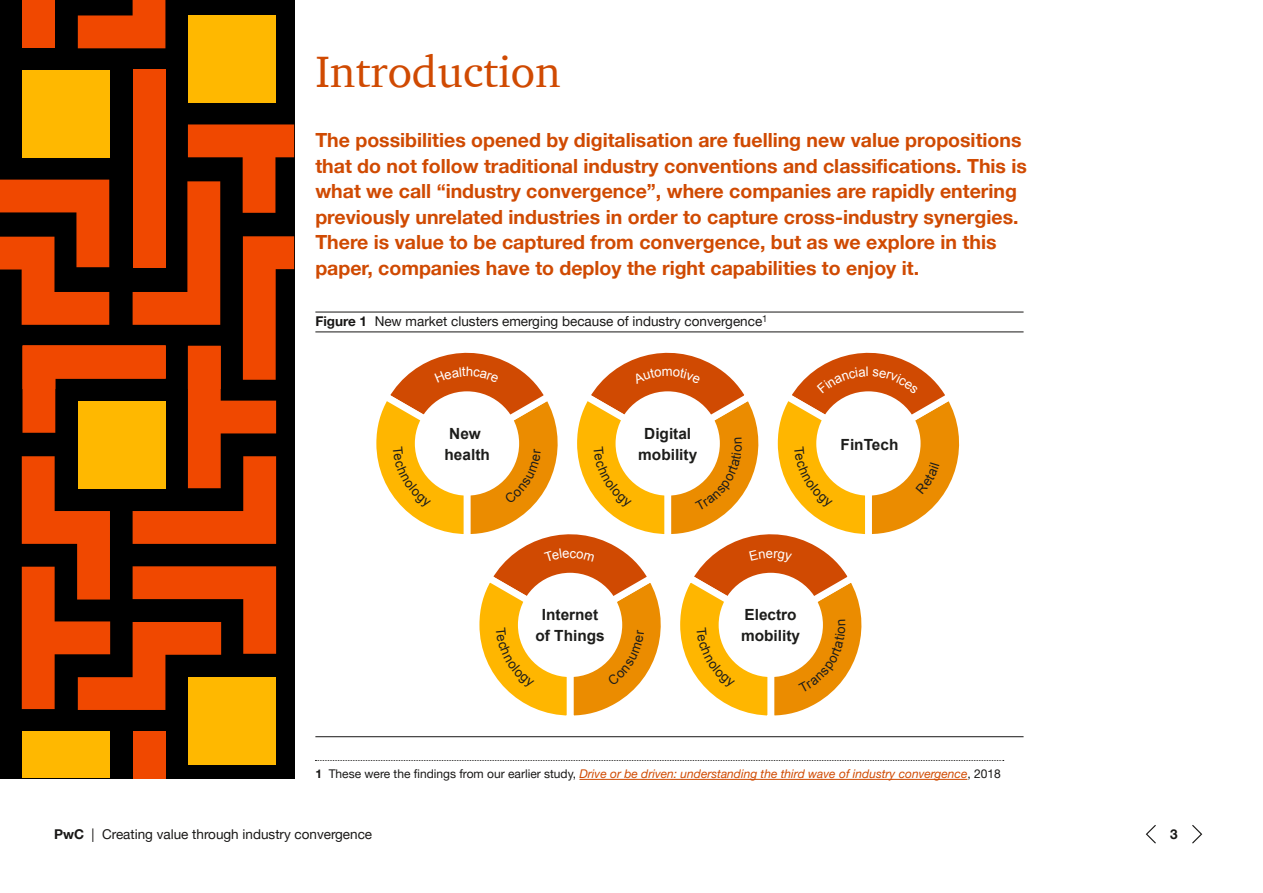
<style>
.page{position:relative;width:1263px;height:893px;background:#fff}
.page>*{position:absolute;margin:0;border:0;box-sizing:border-box;transform-origin:0 0}
.t1{font:45px "ITC Charter Com";color:#d04a02}
.t2{font:700 19.5px/25.5px "Helvetica Neue LT Pro";color:#d04a02}
.t3{font:700 15.45px/20.7px "Arial";color:#1d1d1b;text-align:center}
.t4{font:13.5px "Helvetica Neue LT Pro";color:#181716}
.t5{font:700 13.5px "Helvetica Neue LT Pro";color:#181716}
.t6{font:italic 12px "Helvetica Neue LT Pro";color:#d04a02}
.s1{font-weight:700}
.s2{font-weight:700;font-style:normal;color:#181716}
.s3{font-style:normal;color:#181716}
</style>
<div class="page">
<svg style="left:1146px;top:825px;width:10px;height:18px"></svg>
<svg style="left:1192px;top:825px;width:10px;height:18px"></svg>
<div style="left:0;top:0;width:294px;height:390px;background:#000"></div>
<div style="left:22px;top:0;width:33px;height:47px;background:#f04800"></div>
<div style="left:22px;top:70px;width:87px;height:87px;background:#ffb800"></div>
<svg style="left:78px;top:0;width:87px;height:48px"></svg>
<div style="left:188px;top:15px;width:87px;height:88px;background:#ffb800"></div>
<div style="left:133px;top:69px;width:33px;height:198px;background:#f04800"></div>
<div style="left:0;top:389px;width:294px;height:389px;background:#000"></div>
<div style="left:22px;top:731px;width:87px;height:47px;background:#ffb800"></div>
<div style="left:188px;top:677px;width:87px;height:87px;background:#ffb800"></div>
<div style="left:133px;top:731px;width:33px;height:47px;background:#f04800"></div>
<svg style="left:0;top:124px;width:294px;height:586px"></svg>
<hr style="left:315px;top:312px;width:708px;height:1px;background:#181716">
<hr style="left:315px;top:332px;width:708px;height:1px;background:#181716">
<hr style="left:315px;top:736px;width:708px;height:1px;background:#181716">
<hr style="left:579px;top:779px;width:388px;height:1px;background:#d04a02">
<svg style="left:315px;top:760px;width:689px;height:1px"></svg>
<svg style="left:376px;top:352px;width:584px;height:364px"></svg>
<p class="t1" style="left:315px;top:44px;width:247px">Introduction</p>
<p class="t2" style="left:315px;top:127px;width:713px">The possibilities opened by digitalisation are fuelling new value propositions that do not follow traditional industry conventions and classifications. This is what we call “industry convergence”, where companies are rapidly entering previously unrelated industries in order to capture cross-industry synergies.<br>There is value to be captured from convergence, but as we explore in this paper, companies have to deploy the right capabilities to enjoy it.</p>
<p class="t4" style="left:315px;top:313px;width:454px"><span class="s1">Figure 1</span> New market clusters emerging because of industry convergence<sup>1</sup></p>
<p class="t3" style="left:445px;top:424px;width:47px">New health</p>
<p class="t3" style="left:638px;top:424px;width:60px">Digital mobility</p>
<p class="t3" style="left:840px;top:435px;width:59px">FinTech</p>
<p class="t3" style="left:535px;top:605px;width:71px">Internet of Things</p>
<p class="t3" style="left:741px;top:605px;width:60px;text-align:left">Electro mobility</p>
<p class="t6" style="left:315px;top:766px;width:687px"><span class="s2">1</span> <span class="s3">These were the findings from our earlier study,</span> Drive or be driven: understanding the third wave of industry convergence<span class="s3">, 2018</span></p>
<p class="t4" style="left:54px;top:826px;width:320px"><span class="s1">PwC</span> | Creating value through industry convergence</p>
<p class="t5" style="left:1170px;top:826px;width:9px">3</p>
</div>
